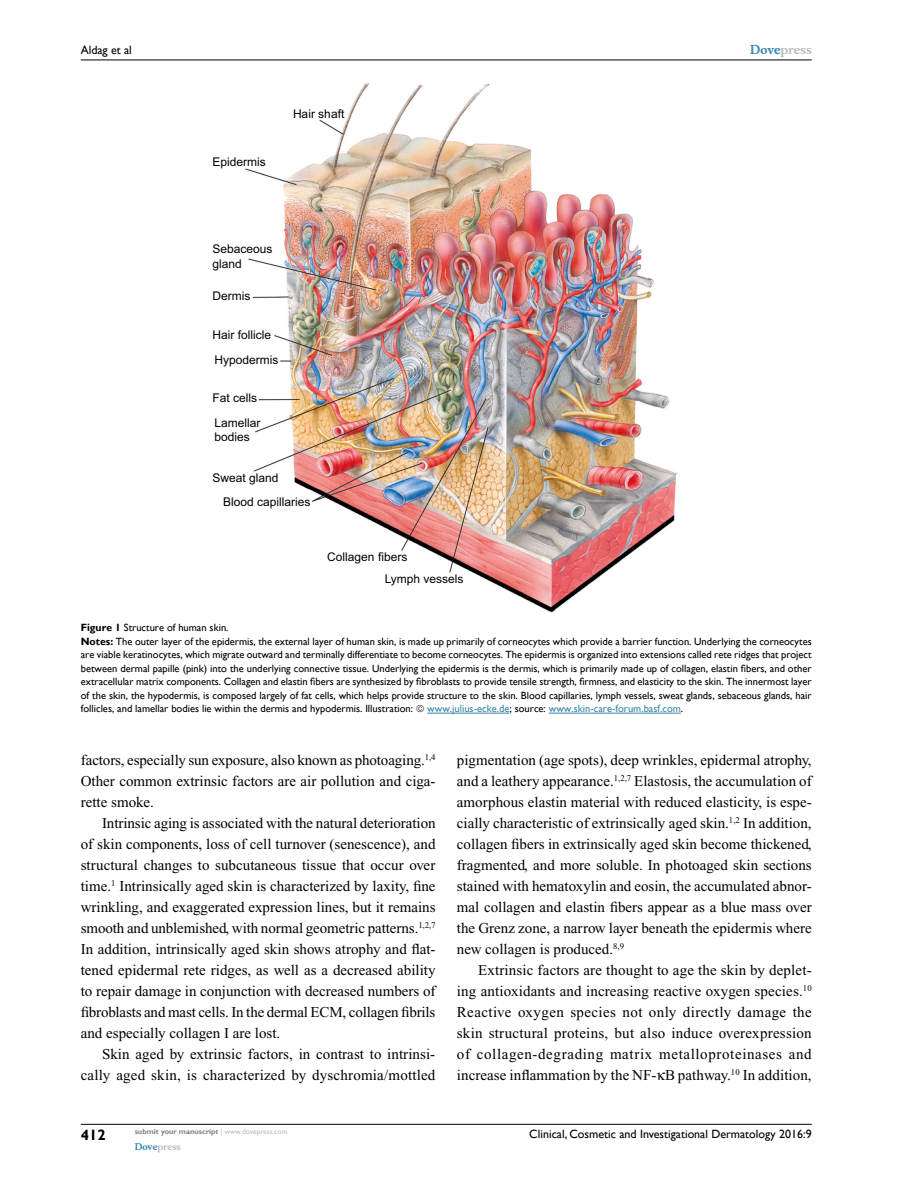
<style>
.page{position:relative;width:918px;height:1188px;background:#fff}
.page>*{position:absolute;margin:0;border:0;box-sizing:border-box;transform-origin:0 0}
.t1{font:15px/21px "Times New Roman";color:#000;text-align:justify}
.t2{font:700 15px "Gill Sans";color:#000}
.t3{font:12px/14.4px "Arial";color:#000}
.t4{font:12px "Gill Sans";color:#000}
.t5{font:700 12px "Musee";color:#b8babc}
.t6{font:10.5px/13.5px "Gill Sans";color:#000}
.t7{font:10.5px "Gill Sans";color:#3785ad}
.t8{font:700 9px "Musee";color:#b8babc}
.t9{font:700 7.5px "Gill Sans";color:#808285}
.s1{color:#3785ad}
.s2{font-weight:700}
.s3{color:#000}
.s4{font-weight:400;color:#b8babc}
</style>
<div class="page">
<hr style="left:81px;top:1124px;width:731px;height:1px;background:#000">
<hr style="left:81px;top:60px;width:731px;height:1px;background:#000">
<img style="left:245px;top:83px;width:432px;height:529px">
<hr style="left:427px;top:713px;width:82px;height:1px;background:#3785ad">
<hr style="left:549px;top:713px;width:132px;height:1px;background:#3785ad">
<p class="t4" style="left:81px;top:43px;width:53px">Aldag et al</p>
<p class="t3" style="left:212px;top:154px;width:55px">Epidermis</p>
<p class="t3" style="left:293px;top:107px;width:53px">Hair shaft</p>
<p class="t3" style="left:212px;top:242px;width:62px">Sebaceous gland</p>
<p class="t3" style="left:212px;top:289px;width:39px">Dermis</p>
<p class="t3" style="left:212px;top:322px;width:68px;line-height:25px">Hair follicle<br>Hypodermis</p>
<p class="t3" style="left:212px;top:391px;width:46px">Fat cells</p>
<p class="t3" style="left:214px;top:415px;width:48px">Lamellar bodies</p>
<p class="t3" style="left:223px;top:466px;width:89px;line-height:24.2px;text-indent:-11px">Sweat gland<br>Blood capillaries</p>
<p class="t3" style="left:385px;top:546px;width:80px;line-height:21.9px;text-indent:-57px">Collagen fibers<br>Lymph vessels</p>
<p class="t5" style="left:750px;top:43px;width:63px"><span class="s1">Dove</span>press</p>
<p class="t6" style="left:81px;top:621px;width:732px"><span class="s2">Figure 1</span> Structure of human skin.<br><span class="s2">Notes:</span> The outer layer of the epidermis, the external layer of human skin, is made up primarily of corneocytes which provide a barrier function. Underlying the corneocytes are viable keratinocytes, which migrate outward and terminally differentiate to become corneocytes. The epidermis is organized into extensions called rete ridges that project between dermal papille (pink) into the underlying connective tissue. Underlying the epidermis is the dermis, which is primarily made up of collagen, elastin fibers, and other extracellular matrix components. Collagen and elastin fibers are synthesized by fibroblasts to provide tensile strength, firmness, and elasticity to the skin. The innermost layer of the skin, the hypodermis, is composed largely of fat cells, which helps provide structure to the skin. Blood capillaries, lymph vessels, sweat glands, sebaceous glands, hair follicles, and lamellar bodies lie within the dermis and hypodermis. Illustration:</p>
<p class="t7" style="left:427px;top:703px;width:257px">www.julius-ecke.de<span class="s3">; source:</span> www.skin-care-forum.basf.com<span class="s3">.</span></p>
<p class="t1" style="left:81px;top:749px;width:356px">factors, especially sun exposure, also known as photoaging.<sup>1,4<br></sup>Other common extrinsic factors are air pollution and ciga&shy;rette smoke.</p>
<p class="t1" style="left:81px;top:812px;width:356px;text-indent:21px">Intrinsic aging is associated with the natural deterioration of skin components, loss of cell turnover (senescence), and structural changes to subcutaneous tissue that occur over time.<sup>1</sup> Intrinsically aged skin is characterized by laxity, fine wrinkling, and exaggerated expression lines, but it remains smooth and unblemished, with normal geometric patterns.<sup>1,2,7<br></sup>In addition, intrinsically aged skin shows atrophy and flat&shy;tened epidermal rete ridges, as well as a decreased ability to repair damage in conjunction with decreased numbers of fibroblasts and mast cells. In the dermal ECM, collagen fibrils and especially collagen I are lost.</p>
<p class="t1" style="left:81px;top:1043px;width:356px;text-align:right">Skin aged by extrinsic factors, in contrast to intrinsi&shy;cally aged skin, is characterized by dyschromia/mottled</p>
<p class="t1" style="left:457px;top:749px;width:356px">pigmentation (age spots), deep wrinkles, epidermal atrophy, and a leathery appearance.<sup>1,2,7</sup> Elastosis, the accumulation of amorphous elastin material with reduced elasticity, is espe&shy;cially characteristic of extrinsically aged skin.<sup>1,2</sup> In addition, collagen fibers in extrinsically aged skin become thickened, fragmented, and more soluble. In photoaged skin sections stained with hematoxylin and eosin, the accumulated abnor&shy;mal collagen and elastin fibers appear as a blue mass over the Grenz zone, a narrow layer beneath the epidermis where new collagen is produced.<sup>8,9</sup></p>
<p class="t1" style="left:457px;top:959px;width:356px;text-indent:21px">Extrinsic factors are thought to age the skin by deplet&shy;ing antioxidants and increasing reactive oxygen species.<sup>10<br></sup>Reactive oxygen species not only directly damage the skin structural proteins, but also induce overexpression of collagen-degrading matrix metalloproteinases and increase inflammation by the NF- B pathway.<sup>10</sup> In addition,</p>
<p class="t2" style="left:81px;top:1126px;width:26px">412</p>
<p class="t9" style="left:135px;top:1127px;width:154px">submit your manuscript <span class="s4">| www.dovepress.com</span></p>
<p class="t8" style="left:135px;top:1141px;width:48px"><span class="s1">Dove</span>press</p>
<p class="t4" style="left:529px;top:1127px;width:284px">Clinical, Cosmetic and Investigational Dermatology 2016:9</p>
</div>
